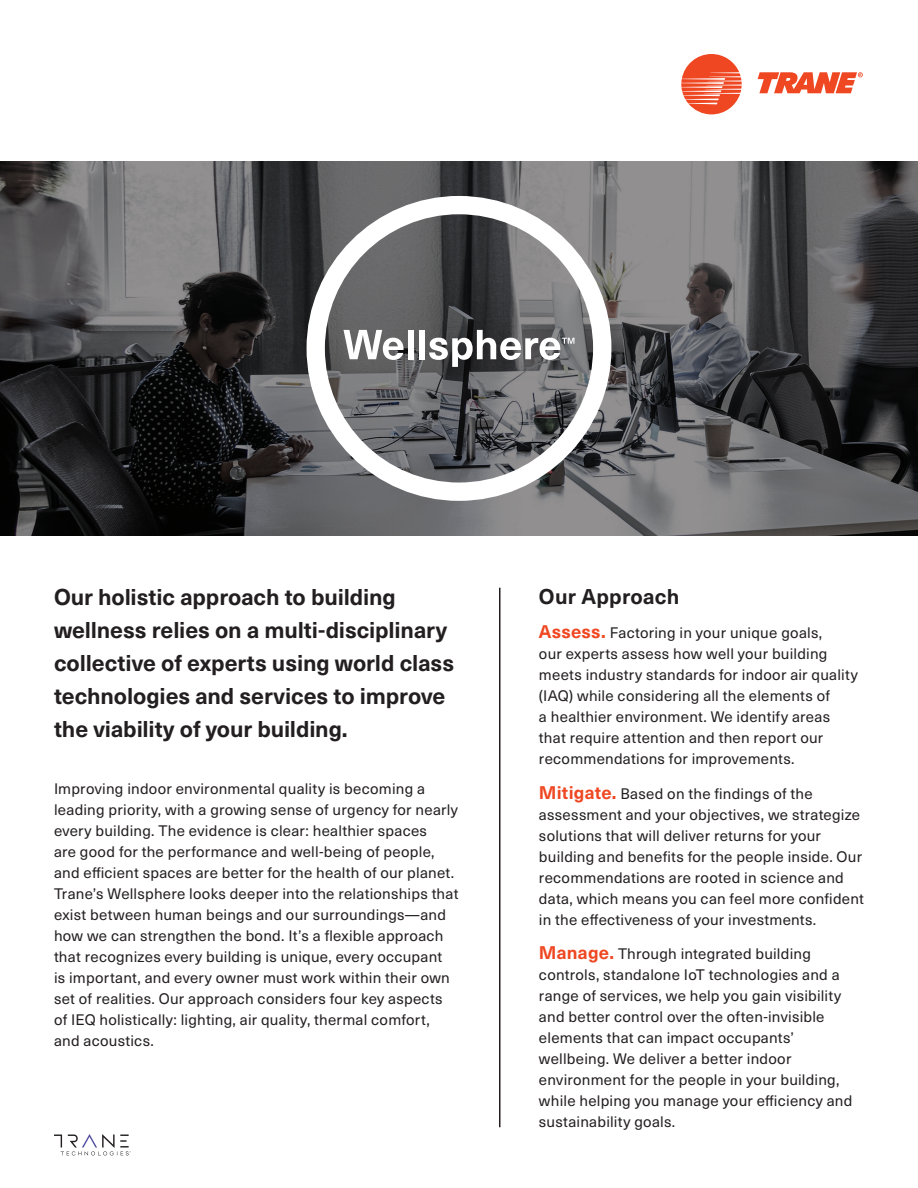
<style>
.page{position:relative;width:918px;height:1188px;background:#fff}
.page>*{position:absolute;margin:0;border:0;box-sizing:border-box;transform-origin:0 0}
.Heading_1{font:700 22.5px/33px "Neue Haas Unica W1 G";letter-spacing:-.005em;color:#231f20}
.Paragraph_Copy-_10pt{font:700 21px "Neue Haas Unica W1 G";letter-spacing:.01em;color:#231f20}
.Paragraph_Copy-_10pt-2{font:15px/21px "Neue Haas Unica W1 G";letter-spacing:.015em;color:#231f20}
.s1{font-weight:700;font-size:18px;color:#ef4722}
</style>
<div class="page">
<svg style="left:681px;top:54px;width:61px;height:60px"></svg>
<svg style="left:758px;top:72px;width:105px;height:21px"></svg>
<svg style="left:54px;top:1134px;width:77px;height:21px"></svg>
<hr style="left:499px;top:588px;width:2px;height:539px;background:#231f20">
<svg style="left:0;top:161px;width:918px;height:375px;background:#565658"></svg>
<div style="left:307px;top:196px;width:304px;height:305px;border:18px solid #fff;border-radius:50%"></div>
<svg style="left:344px;top:330px;width:60px;height:30px"></svg>
<div style="left:408px;top:330px;width:6px;height:29px;background:#fff"></div>
<div style="left:419px;top:330px;width:6px;height:29px;background:#fff"></div>
<svg style="left:429px;top:330px;width:145px;height:37px"></svg>
<p class="Heading_1" style="left:54px;top:579px;width:402px">Our holistic approach to building wellness relies on a multi-disciplinary collective of experts using world class technologies and services to improve the viability of your building.</p>
<p class="Paragraph_Copy-_10pt-2" style="left:54px;top:777px;width:406px">Improving indoor environmental quality is becoming a leading priority, with a growing sense of urgency for nearly every building. The evidence is clear: healthier spaces<br>are good for the performance and well-being of people, and efficient spaces are better for the health of our planet.<br>Trane’s Wellsphere looks deeper into the relationships that exist between human beings and our surroundings—and how we can strengthen the bond. It’s a flexible approach that recognizes every building is unique, every occupant<br>is important, and every owner must work within their own set of realities. Our approach considers four key aspects of IEQ holistically: lighting, air quality, thermal comfort, and acoustics.</p>
<p class="Paragraph_Copy-_10pt" style="left:539px;top:580px;width:142px">Our Approach</p>
<p class="Paragraph_Copy-_10pt-2" style="left:539px;top:622px;width:320px"><span class="s1">Assess.</span> Factoring in your unique goals,<br>our experts assess how well your building meets industry standards for indoor air quality (IAQ) while considering all the elements of<br>a healthier environment. We identify areas that require attention and then report our recommendations for improvements.</p>
<p class="Paragraph_Copy-_10pt-2" style="left:539px;top:782px;width:327px"><span class="s1">Mitigate.</span> Based on the findings of the assessment and your objectives, we strategize solutions that will deliver returns for your building and benefits for the people inside. Our recommendations are rooted in science and data, which means you can feel more confident in the effectiveness of your investments.</p>
<p class="Paragraph_Copy-_10pt-2" style="left:539px;top:943px;width:315px"><span class="s1">Manage.</span> Through integrated building controls, standalone IoT technologies and a range of services, we help you gain visibility and better control over the often-invisible elements that can impact occupants’ wellbeing. We deliver a better indoor environment for the people in your building, while helping you manage your efficiency and sustainability goals.</p>
</div>
